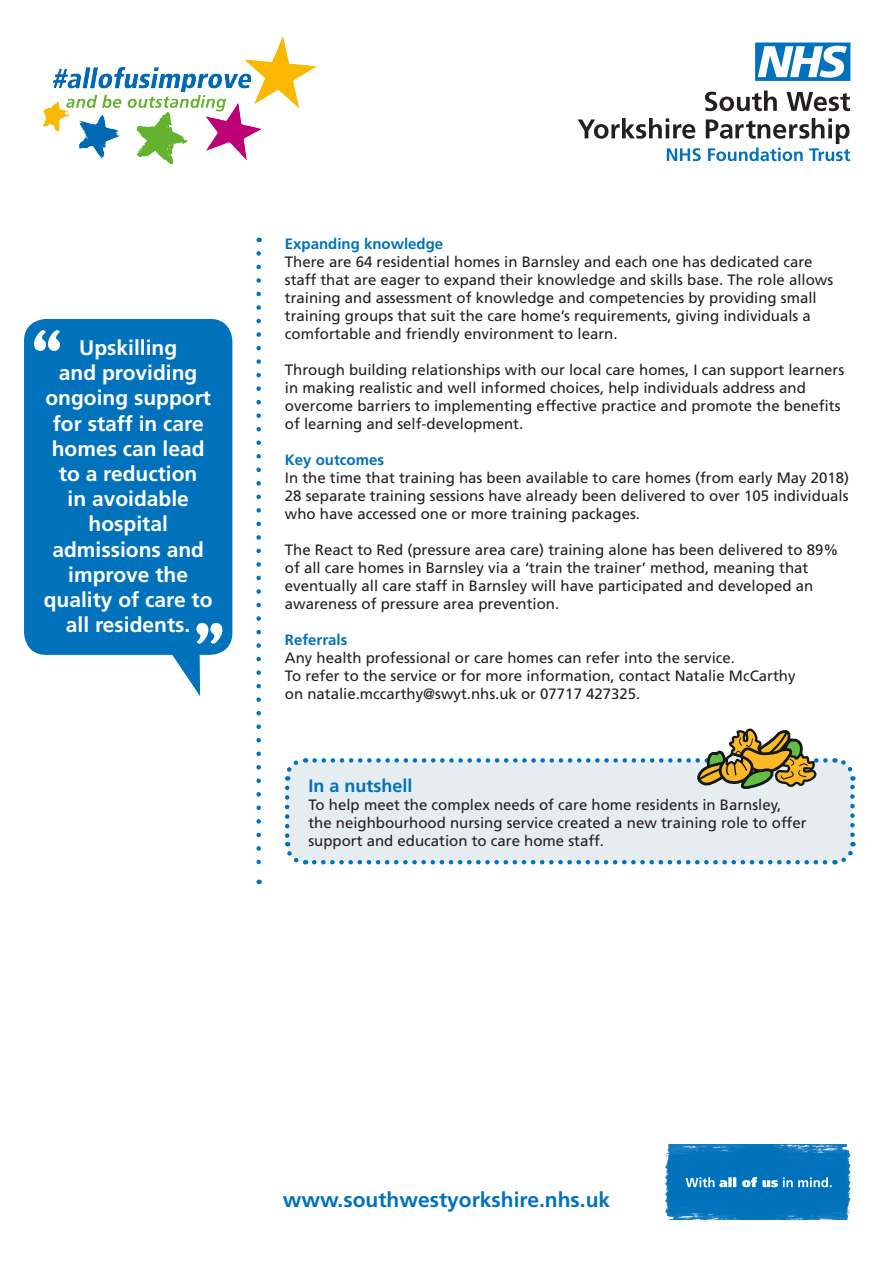
<style>
.page{position:relative;width:893px;height:1263px;background:#fff}
.page>*{position:absolute;margin:0;border:0;box-sizing:border-box;transform-origin:0 0}
.t1{font:700 21px/25.2px "Frutiger";color:#fff;text-align:center}
.t2{font:700 21px "Frutiger";color:#0072bc}
.t3{font:700 18px "Frutiger";color:#0072bc}
.t4{font:15px/18px "Frutiger";color:#241f21}
.t5{font:700 15px "Frutiger";color:#0072bc}
</style>
<div class="page">
<img style="left:666px;top:1144px;width:184px;height:75px">
<svg style="left:685px;top:1177px;width:147px;height:10px"></svg>
<svg style="left:256px;top:253px;width:5px;height:631px"></svg>
<svg style="left:578px;top:118px;width:272px;height:43px"></svg>
<svg style="left:705px;top:91px;width:145px;height:20px"></svg>
<svg style="left:755px;top:43px;width:95px;height:38px"></svg>
<svg style="left:284px;top:728px;width:572px;height:137px"></svg>
<div style="left:24px;top:319px;width:208px;height:336px;background:#0072bc;border-radius:22px"></div>
<svg style="left:34px;top:330px;width:26px;height:21px"></svg>
<svg style="left:148px;top:622px;width:74px;height:74px"></svg>
<img style="left:43px;top:37px;width:274px;height:127px">
<p class="t1" style="left:44px;top:335px;width:170px">Upskilling<br>and providing ongoing support for staff in care homes can lead to a reduction<br>in avoidable hospital admissions and improve the quality of care to all residents.</p>
<p class="t5" style="left:285px;top:235px;width:160px">Expanding knowledge</p>
<p class="t4" style="left:285px;top:253px;width:550px">There are 64 residential homes in Barnsley and each one has dedicated care staff that are eager to expand their knowledge and skills base. The role allows training and assessment of knowledge and competencies by providing small training groups that suit the care home’s requirements, giving individuals a comfortable and friendly environment to learn.</p>
<p class="t4" style="left:285px;top:361px;width:561px">Through building relationships with our local care homes, I can support learners in making realistic and well informed choices, help individuals address and overcome barriers to implementing effective practice and promote the benefits of learning and self-development.</p>
<p class="t5" style="left:285px;top:451px;width:101px">Key outcomes</p>
<p class="t4" style="left:285px;top:469px;width:566px;text-align:justify">In the time that training has been available to care homes (from early May 2018)<br>28 separate training sessions have already been delivered to over 105 individuals who have accessed one or more training packages.</p>
<p class="t4" style="left:285px;top:541px;width:555px">The React to Red (pressure area care) training alone has been delivered to 89% of all care homes in Barnsley via a ‘train the trainer’ method, meaning that eventually all care staff in Barnsley will have participated and developed an awareness of pressure area prevention.</p>
<p class="t5" style="left:285px;top:631px;width:64px">Referrals</p>
<p class="t4" style="left:285px;top:649px;width:512px">Any health professional or care homes can refer into the service.<br>To refer to the service or for more information, contact Natalie McCarthy on natalie.mccarthy@swyt.nhs.uk or 07717 427325.</p>
<p class="t3" style="left:308px;top:776px;width:106px">In a nutshell</p>
<p class="t4" style="left:308px;top:796px;width:500px">To help meet the complex needs of care home residents in Barnsley, the neighbourhood nursing service created a new training role to offer support and education to care home staff.</p>
<p class="t2" style="left:283px;top:1187px;width:329px">www.southwestyorkshire.nhs.uk</p>
</div>
